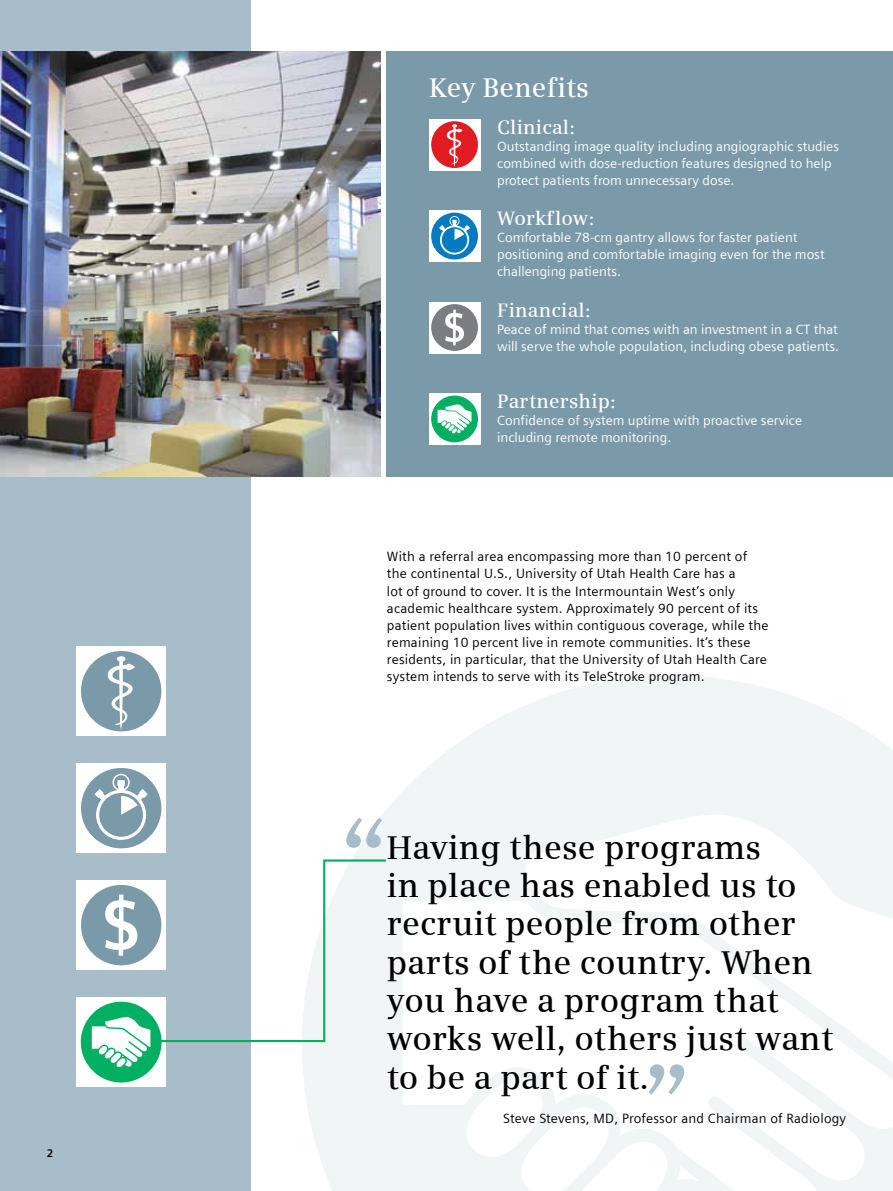
<style>
.page{position:relative;width:893px;height:1191px;background:#fff}
.page>*{position:absolute;margin:0;border:0;box-sizing:border-box;transform-origin:0 0}
.t1{font:600 108px "Siemens Serif";color:#a7bdc9}
.t2{font:600 33px/38.2px "Siemens Serif";letter-spacing:.005em;color:#000}
.t3{font:600 27px "Siemens Serif";letter-spacing:.005em;color:#fff}
.t4{font:600 19.5px "Siemens Serif";letter-spacing:.01em;color:#fff}
.t5{font:13.5px/17px "Siemens Sans";letter-spacing:.015em;color:#000}
.t6{font:13.5px/17px "Siemens Sans";color:#fff}
.t7{font:700 11.25px "Siemens Sans";color:#000}
</style>
<div class="page">
<svg style="left:302px;top:676px;width:591px;height:515px;fill:#f2f5f6"></svg>
<svg style="left:403px;top:811px;width:490px;height:380px"></svg>
<div style="left:0;top:0;width:251px;height:1191px;background:#a7bdc9"></div>
<img style="left:0;top:51px;width:381px;height:425px">
<div style="left:387px;top:51px;width:506px;height:425px;background:#7b9aa9"></div>
<div style="left:429px;top:119px;width:51px;height:51px;background:#fff"></div>
<div style="left:431px;top:121px;width:47px;height:47px;background:#e11b22;border-radius:50%"></div>
<svg style="left:447px;top:124px;width:15px;height:43px"></svg>
<div style="left:429px;top:210px;width:51px;height:51px;background:#fff"></div>
<div style="left:431px;top:213px;width:47px;height:46px;background:#047bc1;border-radius:50%"></div>
<svg style="left:439px;top:216px;width:31px;height:38px"></svg>
<div style="left:429px;top:302px;width:51px;height:51px;background:#fff"></div>
<div style="left:431px;top:304px;width:47px;height:47px;background:#7c7d80;border-radius:50%"></div>
<svg style="left:445px;top:310px;width:19px;height:35px"></svg>
<div style="left:77px;top:997px;width:89px;height:89px;background:#fff"></div>
<div style="left:81px;top:1001px;width:81px;height:81px;background:#00af62;border-radius:50%"></div>
<svg style="left:92px;top:1017px;width:58px;height:51px"></svg>
<svg style="left:153px;top:858px;width:235px;height:185px"></svg>
<div style="left:77px;top:646px;width:89px;height:90px;background:#fff"></div>
<div style="left:81px;top:651px;width:80px;height:80px;background:#7b9aa9;border-radius:50%"></div>
<svg style="left:108px;top:656px;width:27px;height:73px"></svg>
<div style="left:77px;top:763px;width:89px;height:90px;background:#fff"></div>
<div style="left:81px;top:768px;width:80px;height:80px;background:#7b9aa9;border-radius:50%"></div>
<svg style="left:95px;top:773px;width:53px;height:67px"></svg>
<div style="left:77px;top:880px;width:89px;height:89px;background:#fff"></div>
<div style="left:81px;top:885px;width:80px;height:80px;background:#7b9aa9;border-radius:50%"></div>
<svg style="left:105px;top:894px;width:32px;height:61px"></svg>
<div style="left:429px;top:393px;width:51px;height:51px;background:#fff"></div>
<div style="left:431px;top:395px;width:47px;height:47px;background:#00af62;border-radius:50%"></div>
<svg style="left:438px;top:404px;width:33px;height:30px"></svg>
<p class="t7" style="left:47px;top:1146px;width:8px">2</p>
<h3 class="t3" style="left:429px;top:72px;width:161px">Key Benefits</h3>
<h3 class="t4" style="left:497px;top:116px;width:79px">Clinical:</h3>
<p class="t6" style="left:497px;top:138px;width:343px">Outstanding image quality including angiographic studies combined with dose-reduction features designed to help protect patients from unnecessary dose.</p>
<h3 class="t4" style="left:497px;top:207px;width:99px">Workflow:</h3>
<p class="t6" style="left:497px;top:229px;width:329px">Comfortable 78-cm gantry allows for faster patient positioning and comfortable imaging even for the most challenging patients.</p>
<h3 class="t4" style="left:497px;top:299px;width:95px">Financial:</h3>
<p class="t6" style="left:497px;top:321px;width:343px">Peace of mind that comes with an investment in a CT that will serve the whole population, including obese patients.</p>
<h3 class="t4" style="left:497px;top:390px;width:120px">Partnership:</h3>
<p class="t6" style="left:497px;top:412px;width:307px">Confidence of system uptime with proactive service including remote monitoring.</p>
<p class="t5" style="left:387px;top:548px;width:383px">With a referral area encompassing more than 10 percent of the continental U.S., University of Utah Health Care has a<br>lot of ground to cover. It is the Intermountain West’s only academic healthcare system. Approximately 90 percent of its patient population lives within contiguous coverage, while the remaining 10 percent live in remote communities. It’s these residents, in particular, that the University of Utah Health Care system intends to serve with its TeleStroke program.</p>
<h1 class="t1" style="left:339px;top:798px;width:51px">“</h1>
<h2 class="t2" style="left:387px;top:828px;width:448px">Having these programs<br>in place has enabled us to recruit people from other parts of the country. When you have a program that works well, others just want to be a part of it.</h2>
<p class="t5" style="left:503px;top:1109px;width:345px">Steve Stevens, MD, Professor and Chairman of Radiology</p>
<h1 class="t1" style="left:642px;top:1043px;width:51px">”</h1>
</div>
